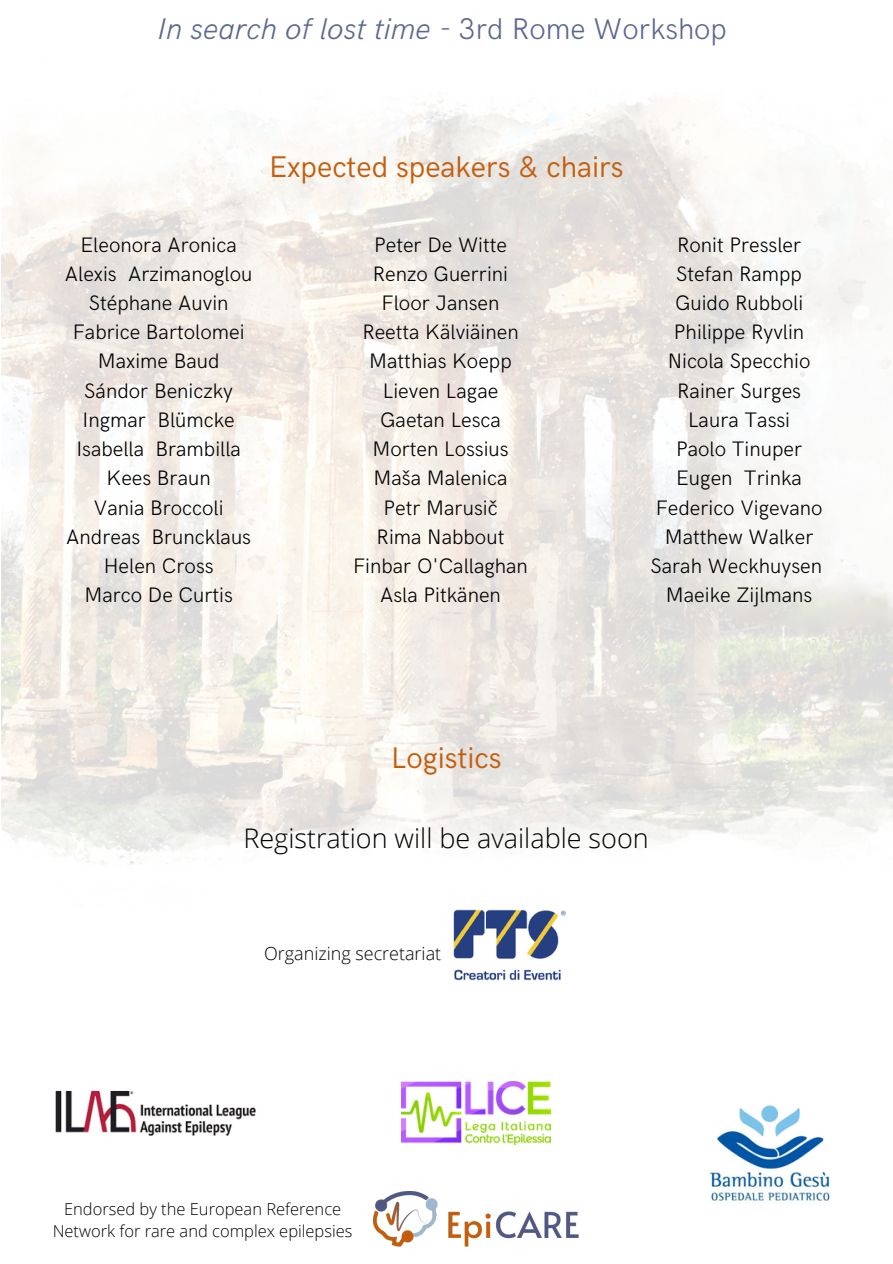
<style>
.page{position:relative;width:893px;height:1264px;background:#fff}
.page>*{position:absolute;margin:0;border:0;box-sizing:border-box;transform-origin:0 0}
.t1{font:italic 300 30px "HK Grotesk";color:#5d6891}
.t2{font:30px "HK Grotesk";color:#c45e0d}
.t3{font:300 27px "Open Sans";color:#000}
.t4{font:300 21px/29.2px "HK Grotesk";color:#000;text-align:center}
.t5{font:300 18px "Open Sans";color:#000}
.t6{font:300 16.5px/22.5px "Open Sans";color:#000;text-align:center}
.s1{font-style:normal}
</style>
<div class="page">
<img style="left:1px;top:98px;width:891px;height:767px">
<img style="left:453px;top:909px;width:113px;height:72px">
<img style="left:55px;top:1090px;width:201px;height:46px">
<img style="left:373px;top:1191px;width:206px;height:56px">
<img style="left:401px;top:1081px;width:149px;height:63px">
<img style="left:709px;top:1105px;width:121px;height:99px">
<h1 class="t1" style="left:158px;top:12px;width:570px">In search of lost time - <span class="s1">3rd Rome Workshop</span></h1>
<h1 class="t2" style="left:269px;top:149px;width:356px">Expected speakers &amp; chairs</h1>
<p class="t4" style="left:65px;top:230px;width:189px">Eleonora Aronica<br>Alexis Arzimanoglou<br>Stéphane Auvin<br>Fabrice Bartolomei<br>Maxime Baud<br>Sándor Beniczky<br>Ingmar Blümcke<br>Isabella Brambilla<br>Kees Braun<br>Vania Broccoli<br>Andreas Bruncklaus<br>Helen Cross<br>Marco De Curtis</p>
<p class="t4" style="left:353px;top:230px;width:176px">Peter De Witte<br>Renzo Guerrini<br>Floor Jansen<br>Reetta Kälviäinen<br>Matthias Koepp<br>Lieven Lagae<br>Gaetan Lesca<br>Morten Lossius<br>Maša Malenica<br>Petr Marusič<br>Rima Nabbout<br>Finbar O'Callaghan<br>Asla Pitkänen</p>
<p class="t4" style="left:650px;top:230px;width:173px">Ronit Pressler<br>Stefan Rampp<br>Guido Rubboli<br>Philippe Ryvlin<br>Nicola Specchio<br>Rainer Surges<br>Laura Tassi<br>Paolo Tinuper<br>Eugen Trinka<br>Federico Vigevano<br>Matthew Walker<br>Sarah Weckhuysen<br>Maeike Zijlmans</p>
<h1 class="t2" style="left:391px;top:741px;width:112px">Logistics</h1>
<p class="t3" style="left:243px;top:819px;width:406px">Registration will be available soon</p>
<p class="t5" style="left:264px;top:940px;width:178px">Organizing secretariat</p>
<p class="t6" style="left:53px;top:1196px;width:301px">Endorsed by the European Reference<br>Network for rare and complex epilepsies</p>
</div>
